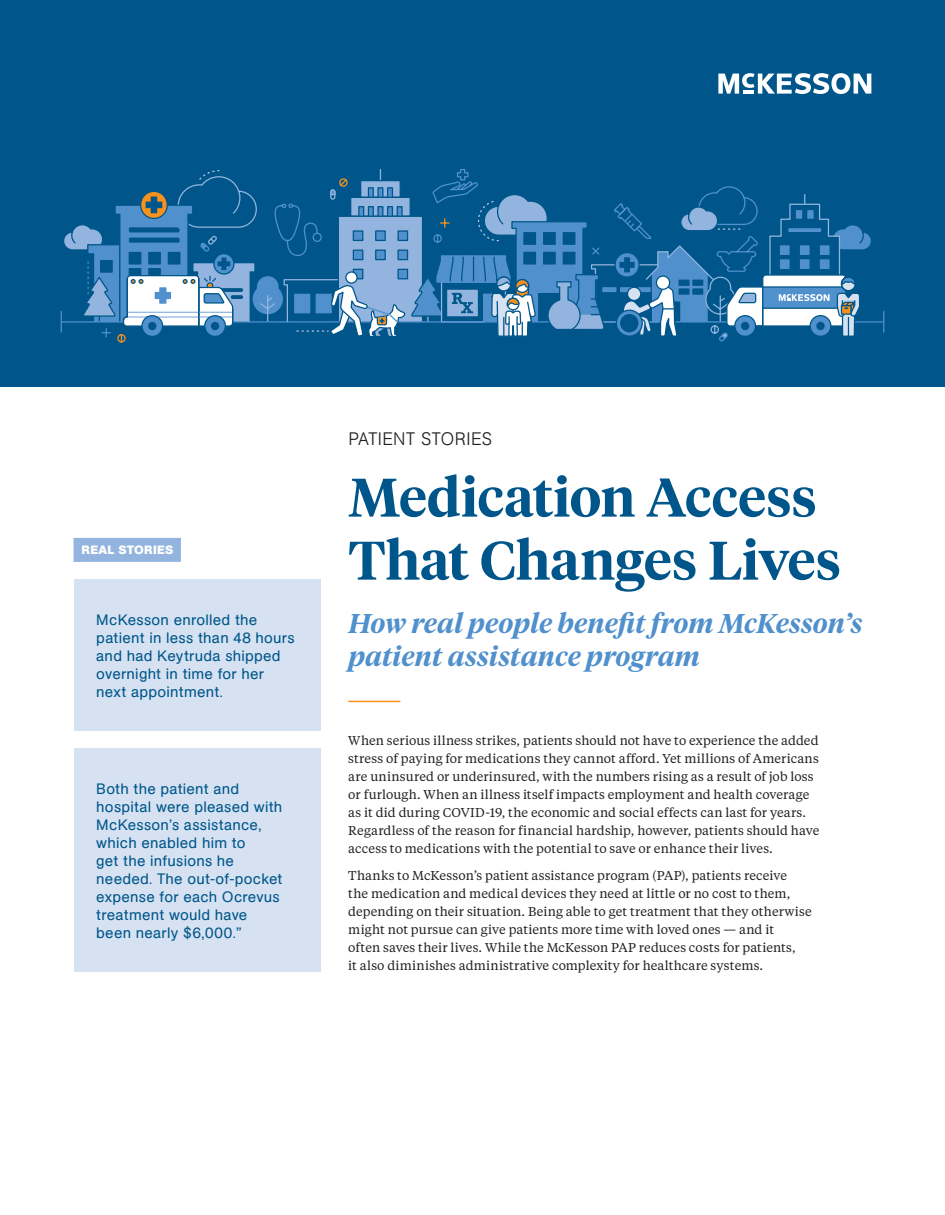
<style>
.page{position:relative;width:945px;height:1215px;background:#fff}
.page>*{position:absolute;margin:0;border:0;box-sizing:border-box;transform-origin:0 0}
.t1{font:600 54px/63px "Tiempos Headline";color:#00568a}
.t2{font:italic 600 27px/33px "Tiempos Headline";letter-spacing:.005em;color:#5090cc}
.t3{font:300 18px "AG Book Pro";letter-spacing:.02em;color:#231f20}
.t4{font:15px/18px "AG Book Pro";letter-spacing:.015em;color:#00568a}
.t5{font:12.75px/18px "Tiempos Text";letter-spacing:.01em;color:#231f20}
.t6{font:700 12px "AG Book Pro";letter-spacing:.03em;color:#fff}
</style>
<div class="page">
<div style="left:0;top:0;width:945px;height:386px;background:#00568a"></div>
<hr style="left:349px;top:701px;width:51px;height:1px;background:#f6911e">
<svg style="left:718px;top:73px;width:153px;height:21px"></svg>
<div style="left:74px;top:748px;width:247px;height:224px;background:#d6e2f2"></div>
<div style="left:74px;top:580px;width:247px;height:151px;background:#d6e2f2"></div>
<hr style="left:61px;top:321px;width:823px;height:2px;background:#5090cc">
<svg style="left:883px;top:311px;width:1px;height:21px"></svg>
<svg style="left:61px;top:169px;width:812px;height:174px"></svg>
<div style="left:74px;top:538px;width:107px;height:24px;background:#92b4de"></div>
<p class="t6" style="left:81px;top:542px;width:93px">REAL STORIES</p>
<p class="t4" style="left:96px;top:611px;width:200px">McKesson enrolled the patient in less than 48 hours and had Keytruda shipped overnight in time for her next appointment.</p>
<p class="t4" style="left:96px;top:779px;width:188px">Both the patient and hospital were pleased with<br>McKesson’s assistance, which enabled him to<br>get the infusions he needed. The out-of-pocket expense for each Ocrevus treatment would have been nearly $6,000.”</p>
<h3 class="t3" style="left:348px;top:427px;width:146px">PATIENT STORIES</h3>
<h1 class="t1" style="left:348px;top:463px;width:494px">Medication Access<br>That Changes Lives</h1>
<h2 class="t2" style="left:348px;top:606px;width:516px">How real people benefit from McKesson’s patient assistance program</h2>
<p class="t5" style="left:348px;top:731px;width:473px">When serious illness strikes, patients should not have to experience the added stress of paying for medications they cannot afford. Yet millions of Americans are uninsured or underinsured, with the numbers rising as a result of job loss or furlough. When an illness itself impacts employment and health coverage as it did during COVID-19, the economic and social effects can last for years.<br>Regardless of the reason for financial hardship, however, patients should have access to medications with the potential to save or enhance their lives.</p>
<p class="t5" style="left:348px;top:866px;width:465px">Thanks to McKesson’s patient assistance program (PAP), patients receive<br>the medication and medical devices they need at little or no cost to them, depending on their situation. Being able to get treatment that they otherwise might not pursue can give patients more time with loved ones — and it<br>often saves their lives. While the McKesson PAP reduces costs for patients,<br>it also diminishes administrative complexity for healthcare systems.</p>
</div>
